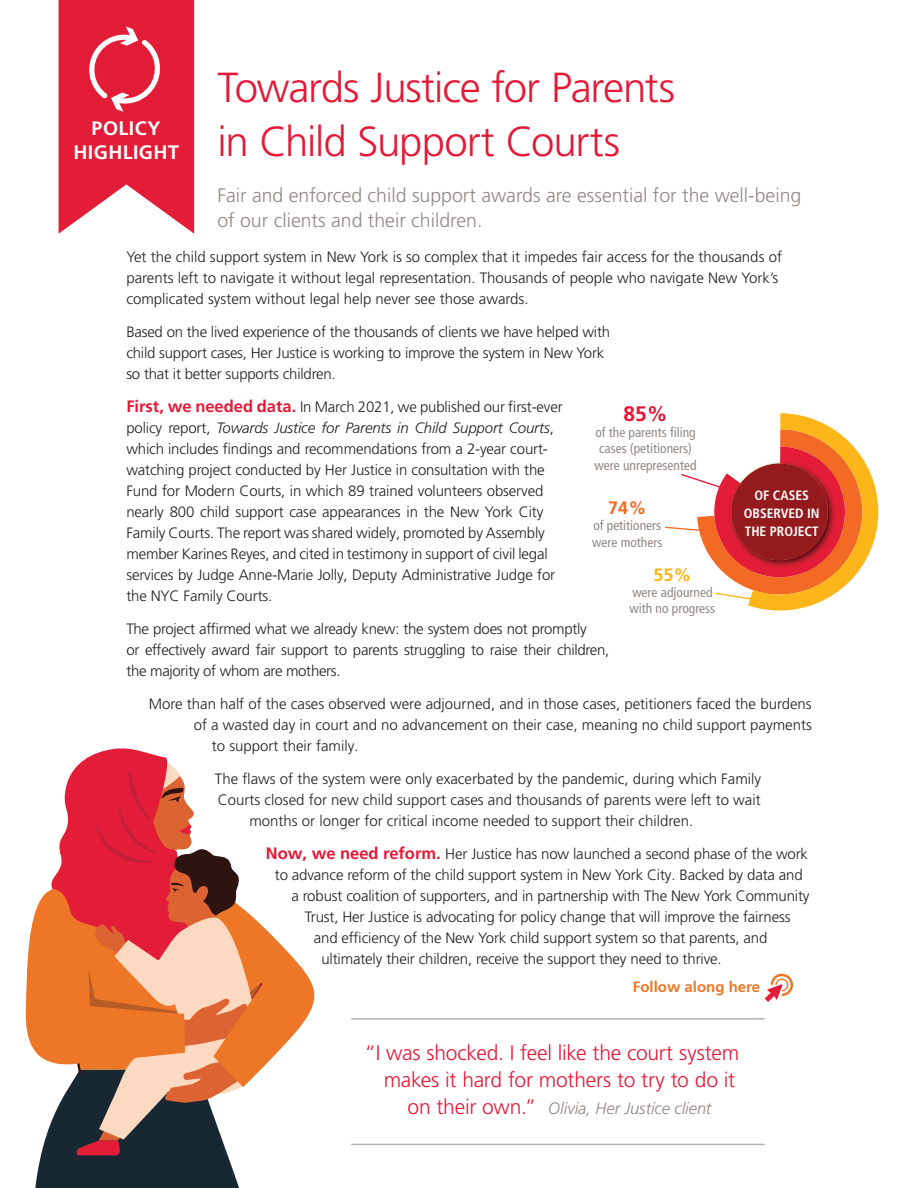
<style>
.page{position:relative;width:918px;height:1188px;background:#fff}
.page>*{position:absolute;margin:0;border:0;box-sizing:border-box;transform-origin:0 0}
.New_Page_Titles{font:300 42px/54px "Frutiger LT Pro";letter-spacing:-.03em;color:#e51836}
.Quote_2{font:300 21px/27px "Frutiger LT Pro";letter-spacing:-.01em;color:#e51836;text-align:right}
.graph_body{font:700 21px "Frutiger LT Pro";color:#e51836}
.Lead_in{font:300 19.5px/25.5px "Frutiger LT Pro";color:#918883}
.Subtitle{font:700 19.5px/23.7px "Frutiger LT Pro";letter-spacing:.025em;color:#fff;text-align:center}
.graph{font:700 18px "Frutiger LT Pro";color:#f36a23}
.graph-2{font:700 18px "Frutiger LT Pro";color:#fcb61c}
.Quote_2-2{font:italic 300 16.5px "Frutiger LT Pro";letter-spacing:-.005em;color:#918883}
.Subtitle_in_body{font:300 15px/21px "Frutiger LT Pro";letter-spacing:-.01em;color:#231f20}
.BODY{font:300 15px/21px "Frutiger LT Pro";color:#231f20}
.BODY-2{font:300 15px/21px "Frutiger LT Pro";letter-spacing:-.02em;color:#231f20}
.BODY-3{font:700 15px "Frutiger LT Pro";color:#ed7626}
.graph_body-2{font:condensed 13.5px/16.2px "Frutiger LT Pro";color:#918883}
.graph-3{font:700 condensed 13.5px/18px "Frutiger LT Pro";color:#fff;text-align:center}
.s1{font-weight:700;font-size:16.5px;color:#e51836}
.s2{font-style:italic}
.s3{font-style:normal;font-size:21px;color:#e51836}
</style>
<div class="page">
<svg style="left:26px;top:748px;width:288px;height:440px"></svg>
<hr style="left:351px;top:1018px;width:414px;height:2px;background:#b9b1ad">
<hr style="left:351px;top:1144px;width:414px;height:1px;background:#b9b1ad">
<svg style="left:765px;top:974px;width:28px;height:28px"></svg>
<svg style="left:665px;top:413px;width:213px;height:198px"></svg>
<img style="left:726px;top:458px;width:113px;height:113px">
<div style="left:731px;top:464px;width:97px;height:96px;background:#951a1d;border-radius:50%"></div>
<svg style="left:59px;top:0;width:135px;height:234px;background:#e73c53"></svg>
<p class="New_Page_Titles" style="left:217px;top:61px;width:459px">Towards Justice for Parents in Child Support Courts</p>
<p class="Lead_in" style="left:217px;top:182px;width:586px">Fair and enforced child support awards are essential for the well-being of our clients and their children.</p>
<p class="BODY" style="left:126px;top:246px;width:657px">Yet the child support system in New York is so complex that it impedes fair access for the thousands of parents left to navigate it without legal representation. Thousands of people who navigate New York’s complicated system without legal help never see those awards.</p>
<p class="BODY" style="left:126px;top:321px;width:485px">Based on the lived experience of the thousands of clients we have helped with child support cases, Her Justice is working to improve the system in New York so that it better supports children.</p>
<p class="Subtitle_in_body" style="left:126px;top:396px;width:438px"><span class="s1">First, we needed data.</span> In March 2021, we published our first-ever policy report, <span class="s2">Towards Justice for Parents in Child Support Courts</span>, which includes findings and recommendations from a 2-year court&shy;watching project conducted by Her Justice in consultation with the Fund for Modern Courts, in which 89 trained volunteers observed nearly 800 child support case appearances in the New York City Family Courts. The report was shared widely, promoted by Assembly member Karines Reyes, and cited in testimony in support of civil legal services by Judge Anne-Marie Jolly, Deputy Administrative Judge for the NYC Family Courts.</p>
<p class="BODY-2" style="left:126px;top:618px;width:485px">The project affirmed what we already knew: the system does not promptly<br>or effectively award fair support to parents struggling to raise their children, the majority of whom are mothers.</p>
<p class="BODY" style="left:149px;top:693px;width:664px">More than half of the cases observed were adjourned, and in those cases, petitioners faced the burdens</p>
<p class="BODY" style="left:194px;top:714px;width:619px">of a wasted day in court and no advancement on their case‚ meaning no child support payments</p>
<p class="BODY" style="left:212px;top:735px;width:148px">to support their family.</p>
<p class="BODY" style="left:215px;top:768px;width:548px">The flaws of the system were only exacerbated by the pandemic, during which Family</p>
<p class="BODY" style="left:218px;top:789px;width:544px">Courts closed for new child support cases and thousands of parents were left to wait</p>
<p class="BODY" style="left:249px;top:810px;width:445px">months or longer for critical income needed to support their children.</p>
<p class="Subtitle_in_body" style="left:266px;top:843px;width:544px"><span class="s1">Now, we need reform.</span> Her Justice has now launched a second phase of the work</p>
<p class="Subtitle_in_body" style="left:275px;top:864px;width:529px">to advance reform of the child support system in New York City. Backed by data and</p>
<p class="Subtitle_in_body" style="left:291px;top:885px;width:520px">a robust coalition of supporters, and in partnership with The New York Community</p>
<p class="Subtitle_in_body" style="left:305px;top:906px;width:487px">Trust, Her Justice is advocating for policy change that will improve the fairness</p>
<p class="Subtitle_in_body" style="left:314px;top:927px;width:455px">and efficiency of the New York child support system so that parents, and</p>
<p class="Subtitle_in_body" style="left:321px;top:948px;width:402px">ultimately their children, receive the support they need to thrive.</p>
<p class="Subtitle" style="left:73px;top:116px;width:107px">POLICY<br>HIGHLIGHT</p>
<p class="graph_body" style="left:623px;top:401px;width:46px">85%</p>
<p class="graph_body-2" style="left:595px;top:424px;width:103px;text-align:center">of the parents filing cases (petitioners) were unrepresented</p>
<p class="graph" style="left:608px;top:497px;width:40px">74%</p>
<p class="graph_body-2" style="left:592px;top:518px;width:72px">of petitioners were mothers</p>
<p class="graph-2" style="left:653px;top:564px;width:40px">55%</p>
<p class="graph_body-2" style="left:630px;top:585px;width:87px">were adjourned with no progress</p>
<p class="graph-3" style="left:744px;top:486px;width:77px">OF CASES<br>OBSERVED IN<br>THE PROJECT</p>
<p class="BODY-3" style="left:633px;top:978px;width:129px">Follow along here</p>
<p class="Quote_2" style="left:365px;top:1040px;width:376px">“I was shocked. I feel like the court system makes it hard for mothers to try to do it</p>
<p class="Quote_2-2" style="left:408px;top:1099px;width:305px"><span class="s3">on their own.”</span> Olivia, Her Justice client</p>
</div>
